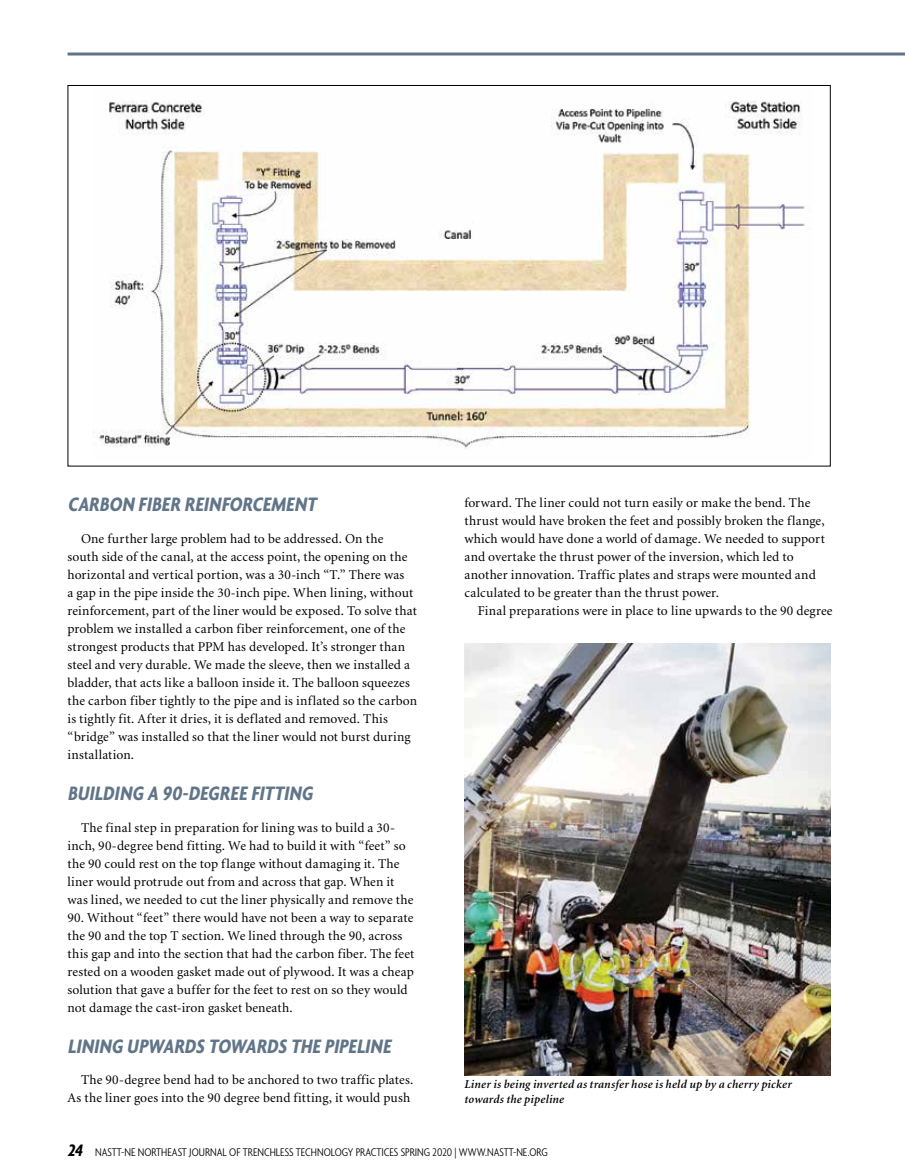
<style>
.page{position:relative;width:905px;height:1175px;background:#fff}
.page>*{position:absolute;margin:0;border:0;box-sizing:border-box;transform-origin:0 0}
.t1{font:italic 700 condensed 21px "Agenda";color:#617589}
.t2{font:13.5px/18px "Minion";letter-spacing:.01em;color:#000}
.t3{font:300 condensed 12px "Agenda";color:#000}
.t4{font:italic 600 12px/14.4px "Minion";letter-spacing:.02em;color:#000}
.s1{font-weight:700;font-style:italic;font-size:18px}
</style>
<div class="page">
<svg style="left:68px;top:52px;width:836px;height:4px;background:#8797a6"></svg>
<img style="left:464px;top:643px;width:366px;height:432px">
<img style="left:93px;top:100px;width:718px;height:349px">
<p class="t2" style="left:464px;top:494px;width:362px">forward. The liner could not turn easily or make the bend. The thrust would have broken the feet and possibly broken the flange, which would have done a world of damage. We needed to support and overtake the thrust power of the inversion, which led to another innovation. Traffic plates and straps were mounted and calculated to be greater than the thrust power.</p>
<p class="t2" style="left:478px;top:602px;width:356px">Final preparations were in place to line upwards to the 90 degree</p>
<h1 class="t1" style="left:68px;top:492px;width:254px">CARBON FIBER REINFORCEMENT</h1>
<p class="t2" style="left:68px;top:530px;width:351px;text-indent:14px">One further large problem had to be addressed. On the south side of the canal, at the access point, the opening on the horizontal and vertical portion, was a 30-inch “T.” There was<br>a gap in the pipe inside the 30-inch pipe. When lining, without reinforcement, part of the liner would be exposed. To solve that problem we installed a carbon fiber reinforcement, one of the strongest products that PPM has developed. It’s stronger than steel and very durable. We made the sleeve, then we installed a bladder, that acts like a balloon inside it. The balloon squeezes the carbon fiber tightly to the pipe and is inflated so the carbon is tightly fit. After it dries, it is deflated and removed. This “bridge” was installed so that the liner would not burst during installation.</p>
<h1 class="t1" style="left:68px;top:781px;width:251px">BUILDING A 90-DEGREE FITTING</h1>
<p class="t2" style="left:68px;top:818px;width:347px;text-indent:14px">The final step in preparation for lining was to build a 30- inch, 90-degree bend fitting. We had to build it with “feet” so the 90 could rest on the top flange without damaging it. The liner would protrude out from and across that gap. When it was lined, we needed to cut the liner physically and remove the</p>
<p class="t2" style="left:68px;top:908px;width:348px">90. Without “feet” there would have not been a way to separate the 90 and the top T section. We lined through the 90, across this gap and into the section that had the carbon fiber. The feet rested on a wooden gasket made out of plywood. It was a cheap solution that gave a buffer for the feet to rest on so they would not damage the cast-iron gasket beneath.</p>
<h1 class="t1" style="left:68px;top:1033px;width:329px">LINING UPWARDS TOWARDS THE PIPELINE</h1>
<p class="t2" style="left:68px;top:1071px;width:347px;text-align:right">The 90-degree bend had to be anchored to two traffic plates.<br>As the liner goes into the 90 degree bend fitting, it would push</p>
<p class="t4" style="left:464px;top:1077px;width:329px">Liner is being inverted as transfer hose is held up by a cherry picker towards the pipeline</p>
<p class="t3" style="left:67px;top:1145px;width:482px"><span class="s1">24</span> NASTT-NE NORTHEAST JOURNAL OF TRENCHLESS TECHNOLOGY PRACTICES SPRING 2020 | WWW.NASTT-NE.ORG</p>
</div>
